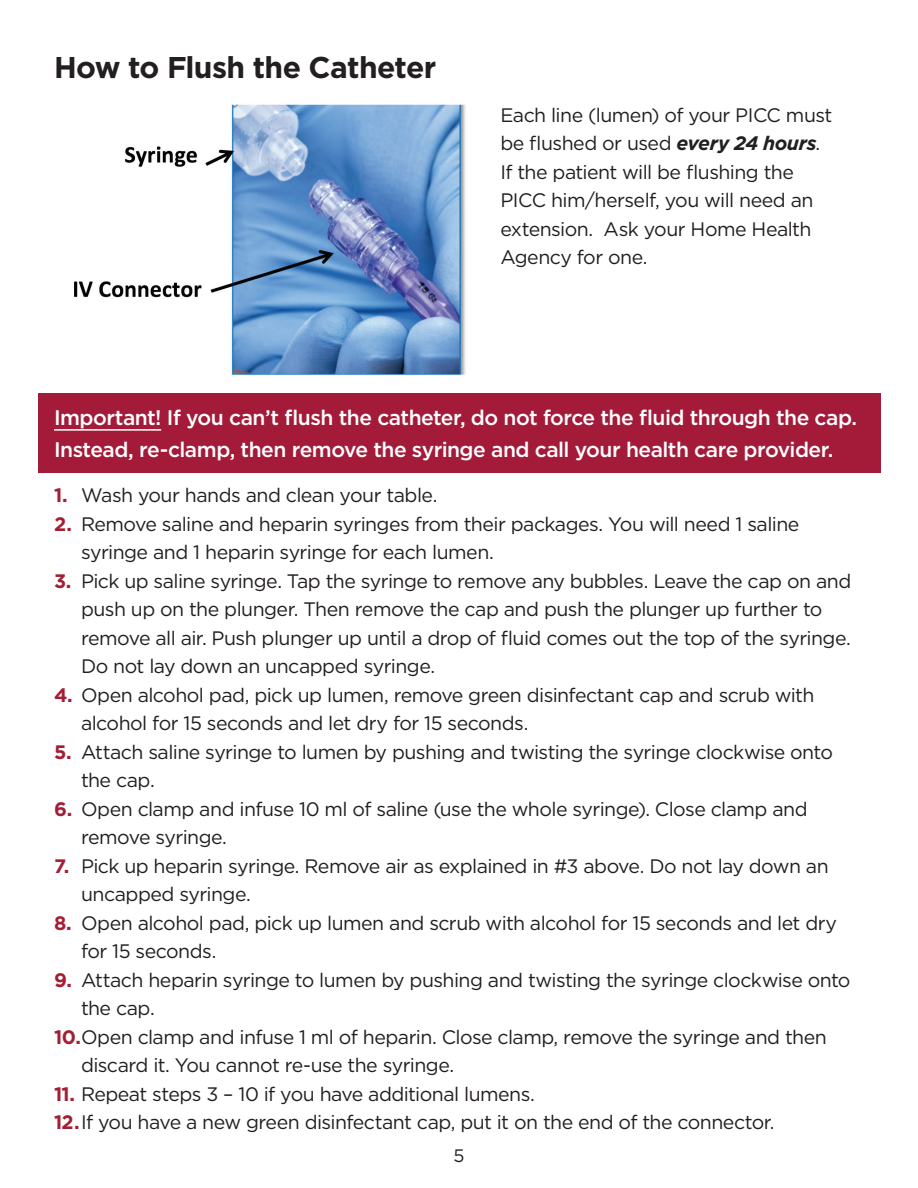
<style>
.page{position:relative;width:918px;height:1188px;background:#fff}
.page>*{position:absolute;margin:0;border:0;box-sizing:border-box;transform-origin:0 0}
.t1{font:700 30px "Gotham";letter-spacing:-.025em;color:#231f20}
.t2{font:500 21px/31.5px "Gotham";letter-spacing:-.025em;color:#fff}
.t3{font:19.5px/28.5px "Gotham";letter-spacing:-.03em;color:#231f20}
.t4{font:18px "Gotham";color:#231f20}
.s1{font-weight:700;font-style:italic}
.s2{font-weight:700;color:#a31e35}
</style>
<div class="page">
<div style="left:38px;top:393px;width:842px;height:80px;background:#a41b3a"></div>
<hr style="left:54px;top:429px;width:107px;height:2px;background:#fff">
<img style="left:74px;top:104px;width:392px;height:271px">
<h1 class="t1" style="left:54px;top:47px;width:384px">How to Flush the Catheter</h1>
<p class="t3" style="left:500px;top:100px;width:334px">Each line (lumen) of your PICC must be flushed or used <span class="s1">every 24 hours</span>.<br>If the patient will be flushing the<br>PICC him/herself, you will need an extension. Ask your Home Health<br>Agency for one.</p>
<p class="t2" style="left:54px;top:402px;width:805px">Important! If you can’t flush the catheter, do not force the fluid through the cap.<br>Instead, re-clamp, then remove the syringe and call your health care provider.</p>
<p class="t3" style="left:54px;top:481px;width:385px"><span class="s2">1.</span> Wash your hands and clean your table.</p>
<p class="t3" style="left:81px;top:509px;width:720px;text-indent:-27px"><span class="s2">2.</span> Remove saline and heparin syringes from their packages. You will need 1 saline syringe and 1 heparin syringe for each lumen.</p>
<p class="t3" style="left:81px;top:566px;width:772px;text-indent:-27px"><span class="s2">3.</span> Pick up saline syringe. Tap the syringe to remove any bubbles. Leave the cap on and push up on the plunger. Then remove the cap and push the plunger up further to remove all air. Push plunger up until a drop of fluid comes out the top of the syringe.<br>Do not lay down an uncapped syringe.</p>
<p class="t3" style="left:81px;top:680px;width:735px;text-indent:-27px"><span class="s2">4.</span> Open alcohol pad, pick up lumen, remove green disinfectant cap and scrub with alcohol for 15 seconds and let dry for 15 seconds.</p>
<p class="t3" style="left:81px;top:737px;width:754px;text-indent:-27px"><span class="s2">5.</span> Attach saline syringe to lumen by pushing and twisting the syringe clockwise onto the cap.</p>
<p class="t3" style="left:81px;top:794px;width:728px;text-indent:-27px"><span class="s2">6.</span> Open clamp and infuse 10 ml of saline (use the whole syringe). Close clamp and remove syringe.</p>
<p class="t3" style="left:81px;top:851px;width:749px;text-indent:-27px"><span class="s2">7.</span> Pick up heparin syringe. Remove air as explained in #3 above. Do not lay down an uncapped syringe.</p>
<p class="t3" style="left:81px;top:908px;width:758px;text-indent:-27px"><span class="s2">8.</span> Open alcohol pad, pick up lumen and scrub with alcohol for 15 seconds and let dry for 15 seconds.</p>
<p class="t3" style="left:54px;top:965px;width:798px"><span class="s2">9.</span> Attach heparin syringe to lumen by pushing and twisting the syringe clockwise onto</p>
<p class="t3" style="left:81px;top:994px;width:75px">the cap.</p>
<p class="t3" style="left:54px;top:1022px;width:774px"><span class="s2">10.</span>Open clamp and infuse 1 ml of heparin. Close clamp, remove the syringe and then</p>
<p class="t3" style="left:81px;top:1051px;width:375px">discard it. You cannot re-use the syringe.</p>
<p class="t3" style="left:54px;top:1079px;width:722px"><span class="s2">11.</span> Repeat steps 3 – 10 if you have additional lumens.<br><span class="s2">12.</span>If you have a new green disinfectant cap, put it on the end of the connector.</p>
<p class="t4" style="left:453px;top:1144px;width:13px">5</p>
</div>
